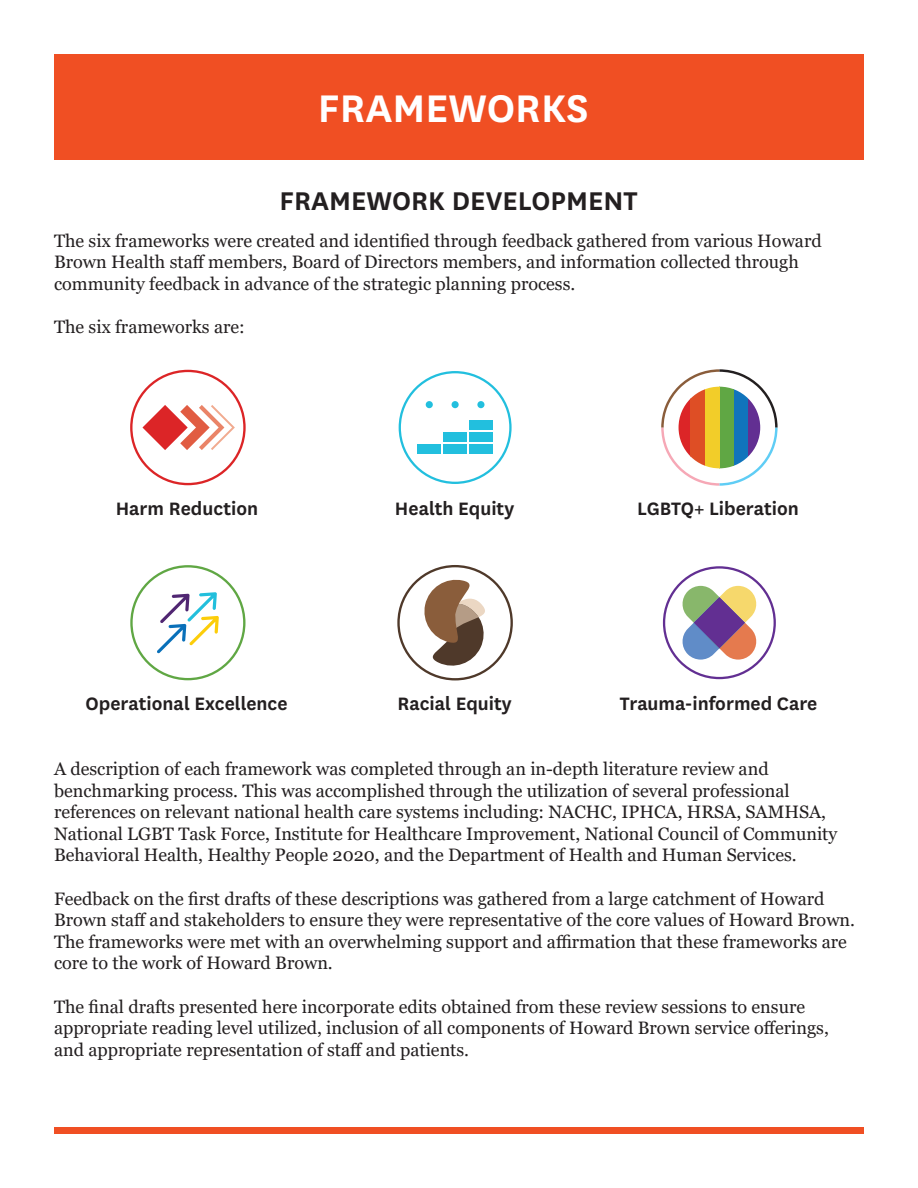
<style>
.page{position:relative;width:918px;height:1188px;background:#fff}
.page>*{position:absolute;margin:0;border:0;box-sizing:border-box;transform-origin:0 0}
.t1{font:600 45px "National";color:#fff}
.t2{font:600 30px "National";color:#231f20}
.t3{font:600 21px "National";color:#231f20}
.t4{font:18px/21.6px "Georgia";color:#231f20}
</style>
<div class="page">
<svg style="left:399px;top:371px;width:113px;height:113px"></svg>
<div style="left:418px;top:444px;width:23px;height:10px;background:#22bfde"></div>
<div style="left:444px;top:444px;width:23px;height:10px;background:#22bfde"></div>
<div style="left:444px;top:432px;width:23px;height:10px;background:#22bfde"></div>
<div style="left:469px;top:444px;width:24px;height:10px;background:#22bfde"></div>
<div style="left:469px;top:432px;width:24px;height:10px;background:#22bfde"></div>
<div style="left:469px;top:420px;width:24px;height:10px;background:#22bfde"></div>
<div style="left:426px;top:401px;width:7px;height:7px;background:#22bfde;border-radius:50%"></div>
<div style="left:452px;top:401px;width:7px;height:7px;background:#22bfde;border-radius:50%"></div>
<div style="left:477px;top:401px;width:8px;height:7px;background:#22bfde;border-radius:50%"></div>
<svg style="left:130px;top:370px;width:116px;height:115px"></svg>
<svg style="left:663px;top:566px;width:113px;height:113px"></svg>
<svg style="left:397px;top:565px;width:116px;height:115px"></svg>
<svg style="left:661px;top:369px;width:117px;height:117px"></svg>
<svg style="left:130px;top:565px;width:115px;height:115px"></svg>
<div style="left:54px;top:54px;width:810px;height:106px;background:#f04f23"></div>
<div style="left:54px;top:1127px;width:810px;height:7px;background:#f04f23"></div>
<p class="t1" style="left:318px;top:77px;width:272px">FRAMEWORKS</p>
<p class="t2" style="left:280px;top:180px;width:360px">FRAMEWORK DEVELOPMENT</p>
<p class="t4" style="left:54px;top:230px;width:769px">The six frameworks were created and identified through feedback gathered from various Howard<br>Brown Health staff members, Board of Directors members, and information collected through</p>
<p class="t4" style="left:54px;top:273px;width:523px">community feedback in advance of the strategic planning process.</p>
<p class="t4" style="left:54px;top:316px;width:192px">The six frameworks are:</p>
<p class="t3" style="left:116px;top:494px;width:144px">Harm Reduction</p>
<p class="t3" style="left:86px;top:689px;width:204px">Operational Excellence</p>
<p class="t3" style="left:395px;top:494px;width:121px">Health Equity</p>
<p class="t3" style="left:397px;top:689px;width:116px">Racial Equity</p>
<p class="t3" style="left:637px;top:494px;width:163px">LGBTQ+ Liberation</p>
<p class="t3" style="left:620px;top:689px;width:199px">Trauma-informed Care</p>
<p class="t4" style="left:54px;top:758px;width:716px">A description of each framework was completed through an in-depth literature review and</p>
<p class="t4" style="left:54px;top:780px;width:737px">benchmarking process. This was accomplished through the utilization of several professional</p>
<p class="t4" style="left:54px;top:802px;width:785px">references on relevant national health care systems including: NACHC, IPHCA, HRSA, SAMHSA,<br>National LGBT Task Force, Institute for Healthcare Improvement, National Council of Community<br>Behavioral Health, Healthy People 2020, and the Department of Health and Human Services.</p>
<p class="t4" style="left:54px;top:888px;width:803px">Feedback on the first drafts of these descriptions was gathered from a large catchment of Howard Brown staff and stakeholders to ensure they were representative of the core values of Howard Brown.<br>The frameworks were met with an overwhelming support and affirmation that these frameworks are core to the work of Howard Brown.</p>
<p class="t4" style="left:54px;top:996px;width:753px">The final drafts presented here incorporate edits obtained from these review sessions to ensure</p>
<p class="t4" style="left:54px;top:1018px;width:776px">appropriate reading level utilized, inclusion of all components of Howard Brown service offerings,</p>
<p class="t4" style="left:54px;top:1039px;width:417px">and appropriate representation of staff and patients.</p>
</div>
